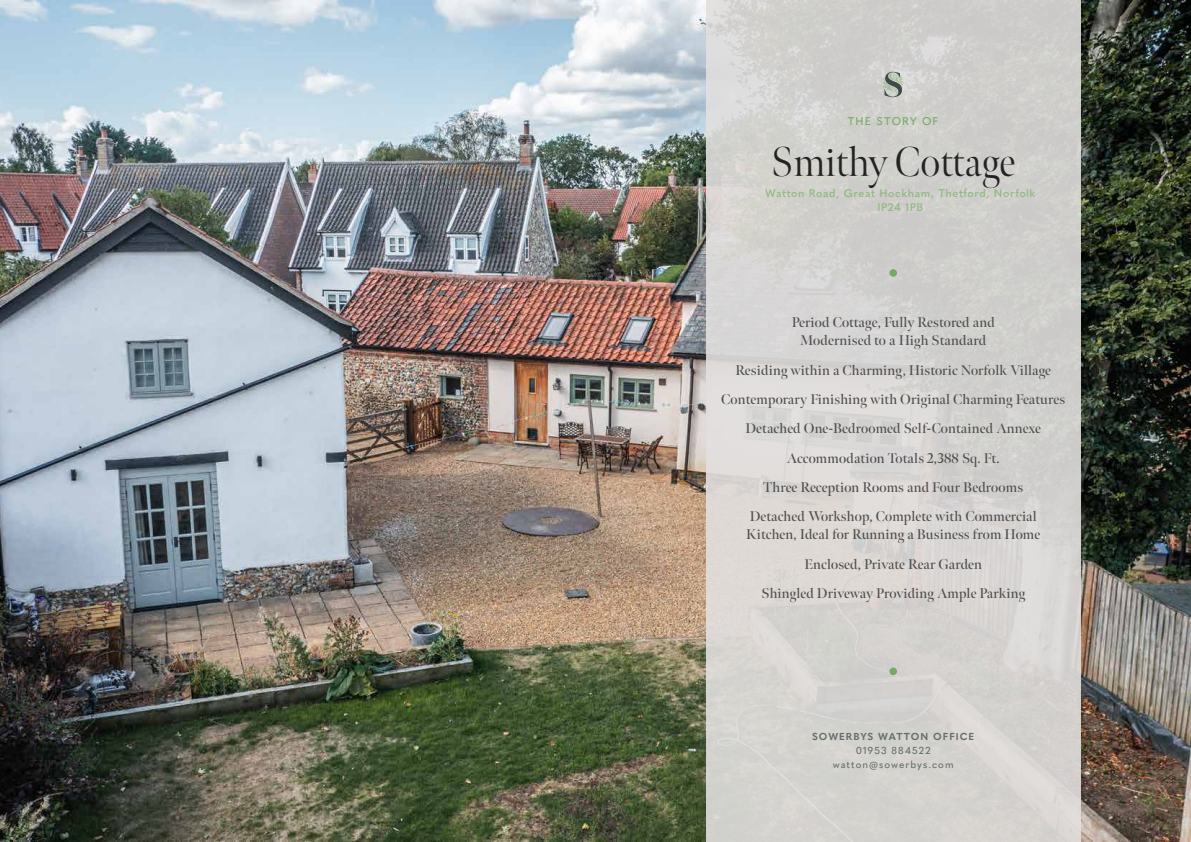
<style>
.page{position:relative;width:1191px;height:842px;background:#fff}
.page>*{position:absolute;margin:0;border:0;box-sizing:border-box;transform-origin:0 0}
.t1{font:300 41.5px "Meno Banner";color:#232323}
.t2{font:600 14px/29.3px "Meno Banner";letter-spacing:.01em;color:#4f4f4f;text-align:center}
.t3{font:600 11px/14px "Quasimoda";letter-spacing:.05em;color:#91bb82;text-align:center}
.t4{font:500 11px "Quasimoda";letter-spacing:.1em;color:#76aa63}
.t5{font:500 10px/14px "Quasimoda";letter-spacing:.1em;color:#656f6c;text-align:center}
.t6{font:700 10px "Quasimoda";letter-spacing:.1em;color:#656f6c}
</style>
<div class="page">
<img style="left:0;top:0;width:1191px;height:842px">
<div style="left:706px;top:0;width:374px;height:842px;background:linear-gradient(to right,#d9d7d4,#d1cfcd)"></div>
<div style="left:889px;top:269px;width:8px;height:8px;background:#76aa63;border-radius:50%"></div>
<div style="left:889px;top:668px;width:8px;height:7px;background:#76aa63;border-radius:50%"></div>
<svg style="left:882px;top:72px;width:21px;height:25px"></svg>
<p class="t4" style="left:848px;top:113px;width:92px">THE STORY OF</p>
<h1 class="t1" style="left:771px;top:137px;width:245px">Smithy Cottage</h1>
<p class="t3" style="left:765px;top:186px;width:271px">Watton Road, Great Hockham, Thetford, Norfolk<br>IP24 1PB</p>
<p class="t2" style="left:791px;top:314px;width:205px;line-height:18px">Period Cottage, Fully Restored and<br>Modernised to a High Standard</p>
<p class="t2" style="left:721px;top:355px;width:345px">Residing within a Charming, Historic Norfolk Village Contemporary Finishing with Original Charming Features Detached One-Bedroomed Self-Contained Annexe Accommodation Totals 2,388 Sq. Ft.<br>Three Reception Rooms and Four Bedrooms<br>Detached Workshop, Complete with Commercial</p>
<p class="t2" style="left:746px;top:520px;width:295px">Kitchen, Ideal for Running a Business from Home<br>Enclosed, Private Rear Garden<br>Shingled Driveway Providing Ample Parking</p>
<p class="t6" style="left:812px;top:728px;width:164px">SOWERBYS WATTON OFFICE</p>
<p class="t5" style="left:832px;top:742px;width:122px">01953 884522 watton@sowerbys.com</p>
</div>
